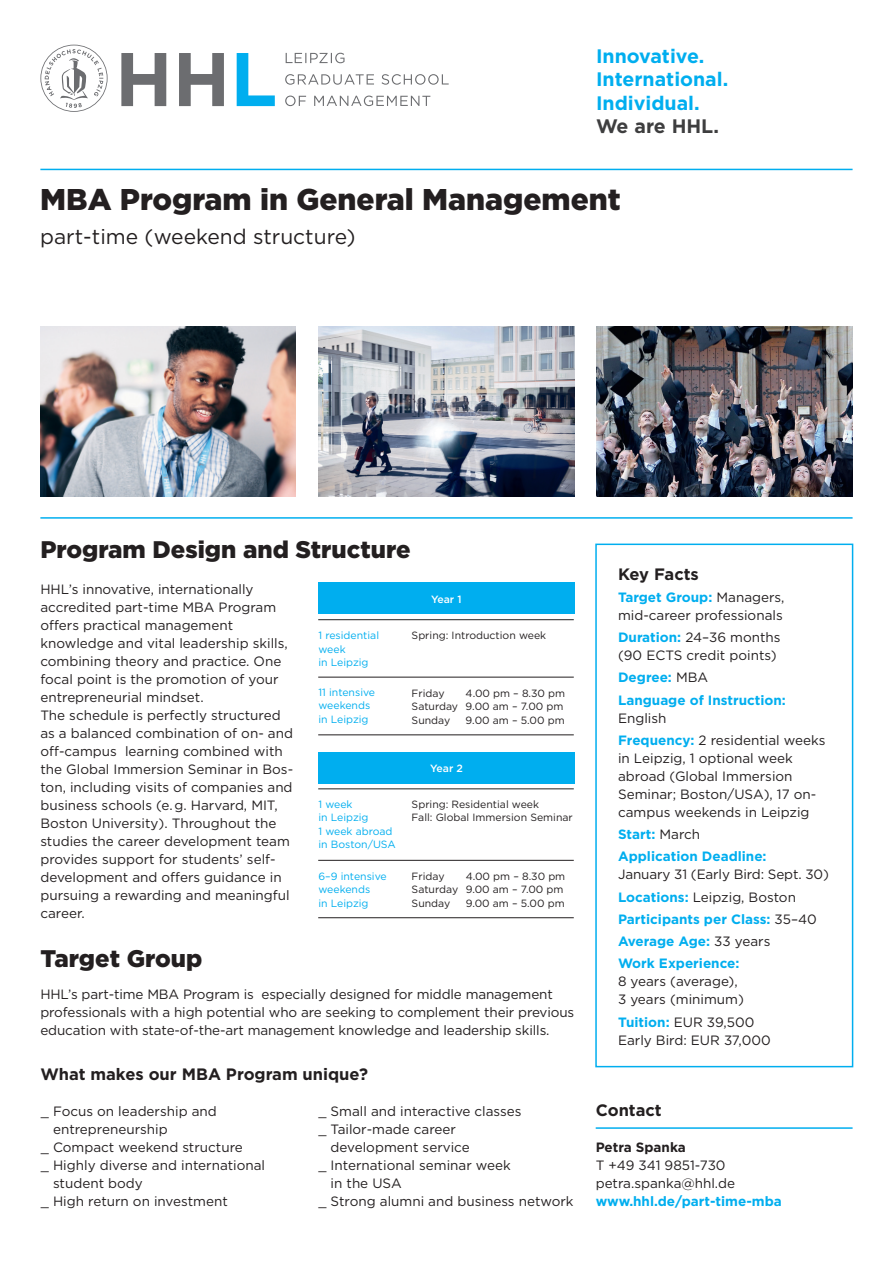
<style>
.page{position:relative;width:893px;height:1263px;background:#fff}
.page>*{position:absolute;margin:0;border:0;box-sizing:border-box;transform-origin:0 0}
.t1{font:900 30px "Gotham";color:#231f20}
.t2{font:900 24px "Gotham";color:#231f20}
.t3{font:21px "Gotham";color:#231f20}
.t4{font:700 19.5px/23.4px "Gotham";color:#00aeef}
.t5{font:700 19.5px "Gotham";color:#3e3e3f}
.t6{font:700 16.5px "Gotham";color:#231f20}
.t7{font:13.5px/18px "Gotham";color:#231f20}
.t8{font:700 13.5px/22.2px "Gotham";color:#00aeef}
.t9{font:700 13.5px "Gotham";color:#231f20}
.t10{font:10.5px/13.5px "Gotham";color:#231f20}
.t11{font:10.5px/13.5px "Gotham";color:#00aeef}
.t12{font:500 10.5px "Gotham";color:#fff}
.s1{font-weight:700;color:#00aeef}
.s2{font-weight:400;color:#231f20}
</style>
<div class="page">
<hr style="left:318px;top:860px;width:256px;height:1px;background:#231f20">
<hr style="left:318px;top:788px;width:256px;height:1px;background:#231f20">
<hr style="left:318px;top:917px;width:256px;height:1px;background:#231f20">
<svg style="left:285px;top:96px;width:145px;height:10px"></svg>
<svg style="left:285px;top:74px;width:164px;height:11px"></svg>
<svg style="left:286px;top:53px;width:58px;height:10px"></svg>
<svg style="left:237px;top:53px;width:38px;height:53px"></svg>
<svg style="left:121px;top:53px;width:103px;height:53px"></svg>
<svg style="left:40px;top:45px;width:68px;height:67px"></svg>
<hr style="left:40px;top:169px;width:813px;height:1px;background:#00aeef">
<hr style="left:40px;top:517px;width:813px;height:2px;background:#00aeef">
<div style="left:595px;top:544px;width:258px;height:523px;border:2px solid #00aeef"></div>
<img style="left:40px;top:327px;width:256px;height:170px">
<img style="left:596px;top:327px;width:257px;height:170px">
<img style="left:318px;top:327px;width:257px;height:170px">
<hr style="left:596px;top:1127px;width:257px;height:2px;background:#00aeef">
<div style="left:318px;top:752px;width:257px;height:31px;background:#00aeef"></div>
<div style="left:318px;top:583px;width:256px;height:31px;background:#00aeef"></div>
<hr style="left:318px;top:677px;width:256px;height:1px;background:#231f20">
<hr style="left:318px;top:619px;width:256px;height:1px;background:#231f20">
<hr style="left:318px;top:734px;width:256px;height:1px;background:#231f20">
<h3 class="t4" style="left:596px;top:44px;width:134px">Innovative.<br>International.<br>Individual.</h3>
<h3 class="t5" style="left:596px;top:113px;width:124px">We are HHL.</h3>
<h1 class="t1" style="left:40px;top:182px;width:582px">MBA Program in General Management</h1>
<h3 class="t3" style="left:40px;top:223px;width:317px">part-time (weekend structure)</h3>
<h2 class="t2" style="left:40px;top:536px;width:372px">Program Design and Structure</h2>
<p class="t7" style="left:40px;top:580px;width:254px">HHL’s innovative, internationally accredited part-time MBA Program offers practical management knowledge and vital leadership skills, combining theory and practice. One focal point is the promotion of your entrepreneurial mindset.<br>The schedule is perfectly structured as a balanced combination of on- and off-campus learning combined with the Global Immersion Seminar in Bos&shy;ton, including visits of companies and business schools (e. g. Harvard, MIT, Boston University). Throughout the studies the career development team provides support for students’ self&shy;development and offers guidance in pursuing a rewarding and meaningful career.</p>
<p class="t12" style="left:431px;top:592px;width:32px">Year 1</p>
<p class="t11" style="left:318px;top:628px;width:62px">1 residential week<br>in Leipzig</p>
<p class="t10" style="left:412px;top:628px;width:136px">Spring: Introduction week</p>
<p class="t11" style="left:318px;top:685px;width:58px">11 intensive weekends in Leipzig</p>
<p class="t10" style="left:412px;top:686px;width:34px">Friday</p>
<p class="t10" style="left:412px;top:686px;width:155px;text-indent:54px">4.00 pm – 8.30 pm<br>Saturday 9.00 am – 7.00 pm<br>Sunday</p>
<p class="t10" style="left:466px;top:713px;width:101px">9.00 am – 5.00 pm</p>
<p class="t12" style="left:430px;top:761px;width:34px">Year 2</p>
<p class="t11" style="left:318px;top:797px;width:79px">1 week<br>in Leipzig<br>1 week abroad in Boston/USA</p>
<p class="t10" style="left:412px;top:797px;width:163px">Spring: Residential week<br>Fall: Global Immersion Seminar</p>
<p class="t11" style="left:318px;top:869px;width:70px">6–9 intensive weekends<br>in Leipzig</p>
<p class="t10" style="left:412px;top:869px;width:34px">Friday</p>
<p class="t10" style="left:412px;top:869px;width:155px;text-indent:54px">4.00 pm – 8.30 pm<br>Saturday 9.00 am – 7.00 pm<br>Sunday</p>
<p class="t10" style="left:466px;top:896px;width:101px">9.00 am – 5.00 pm</p>
<h2 class="t2" style="left:40px;top:945px;width:163px">Target Group</h2>
<p class="t7" style="left:40px;top:985px;width:535px">HHL’s part-time MBA Program is especially designed for middle management professionals with a high potential who are seeking to complement their previous education with state-of-the-art management knowledge and leadership skills.</p>
<p class="t6" style="left:40px;top:1063px;width:329px">What makes our MBA Program unique?</p>
<p class="t7" style="left:41px;top:1102px;width:177px">_ Focus on leadership and</p>
<p class="t7" style="left:53px;top:1120px;width:116px">entrepreneurship</p>
<p class="t7" style="left:41px;top:1138px;width:203px">_ Compact weekend structure</p>
<p class="t7" style="left:41px;top:1156px;width:226px">_ Highly diverse and international</p>
<p class="t7" style="left:53px;top:1174px;width:91px">student body</p>
<p class="t7" style="left:41px;top:1192px;width:188px">_ High return on investment</p>
<p class="t7" style="left:318px;top:1102px;width:205px">_ Small and interactive classes</p>
<p class="t7" style="left:318px;top:1120px;width:139px">_ Tailor-made career</p>
<p class="t7" style="left:331px;top:1138px;width:141px">development service</p>
<p class="t7" style="left:318px;top:1156px;width:194px">_ International seminar week</p>
<p class="t7" style="left:331px;top:1174px;width:73px">in the USA</p>
<p class="t7" style="left:318px;top:1192px;width:257px">_ Strong alumni and business network</p>
<p class="t6" style="left:618px;top:563px;width:82px">Key Facts</p>
<p class="t7" style="left:618px;top:588px;width:168px"><span class="s1">Target Group:</span> Managers, mid-career professionals</p>
<p class="t7" style="left:618px;top:628px;width:164px"><span class="s1">Duration:</span> 24–36 months (90 ECTS credit points)</p>
<p class="t8" style="left:618px;top:666px;width:169px">Degree: <span class="s2">MBA<br></span>Language of Instruction:</p>
<p class="t7" style="left:618px;top:706px;width:209px;line-height:22.2px">English<br><span class="s1">Frequency:</span> 2 residential weeks</p>
<p class="t7" style="left:618px;top:749px;width:200px">in Leipzig, 1 optional week abroad (Global Immersion<br>Seminar; Boston/USA), 17 on&shy;campus weekends in Leipzig</p>
<p class="t8" style="left:618px;top:823px;width:150px">Start: <span class="s2">March<br></span>Application Deadline:</p>
<p class="t8" style="left:618px;top:863px;width:212px"><span class="s2">January 31 (Early Bird: Sept. 30)<br></span>Locations: <span class="s2">Leipzig, Boston<br></span>Participants per Class: <span class="s2">35–40<br></span>Average Age: <span class="s2">33 years<br></span>Work Experience:</p>
<p class="t7" style="left:618px;top:972px;width:127px">8 years (average),<br>3 years (minimum)</p>
<p class="t7" style="left:618px;top:1012px;width:154px"><span class="s1">Tuition:</span> EUR 39,500<br>Early Bird: EUR 37,000</p>
<p class="t6" style="left:596px;top:1099px;width:68px">Contact</p>
<p class="t9" style="left:596px;top:1138px;width:92px">Petra Spanka</p>
<p class="t7" style="left:596px;top:1156px;width:141px">T +49 341 9851-730 petra.spanka@hhl.de</p>
<p class="t8" style="left:596px;top:1190px;width:188px">www.hhl.de/part-time-mba</p>
</div>
